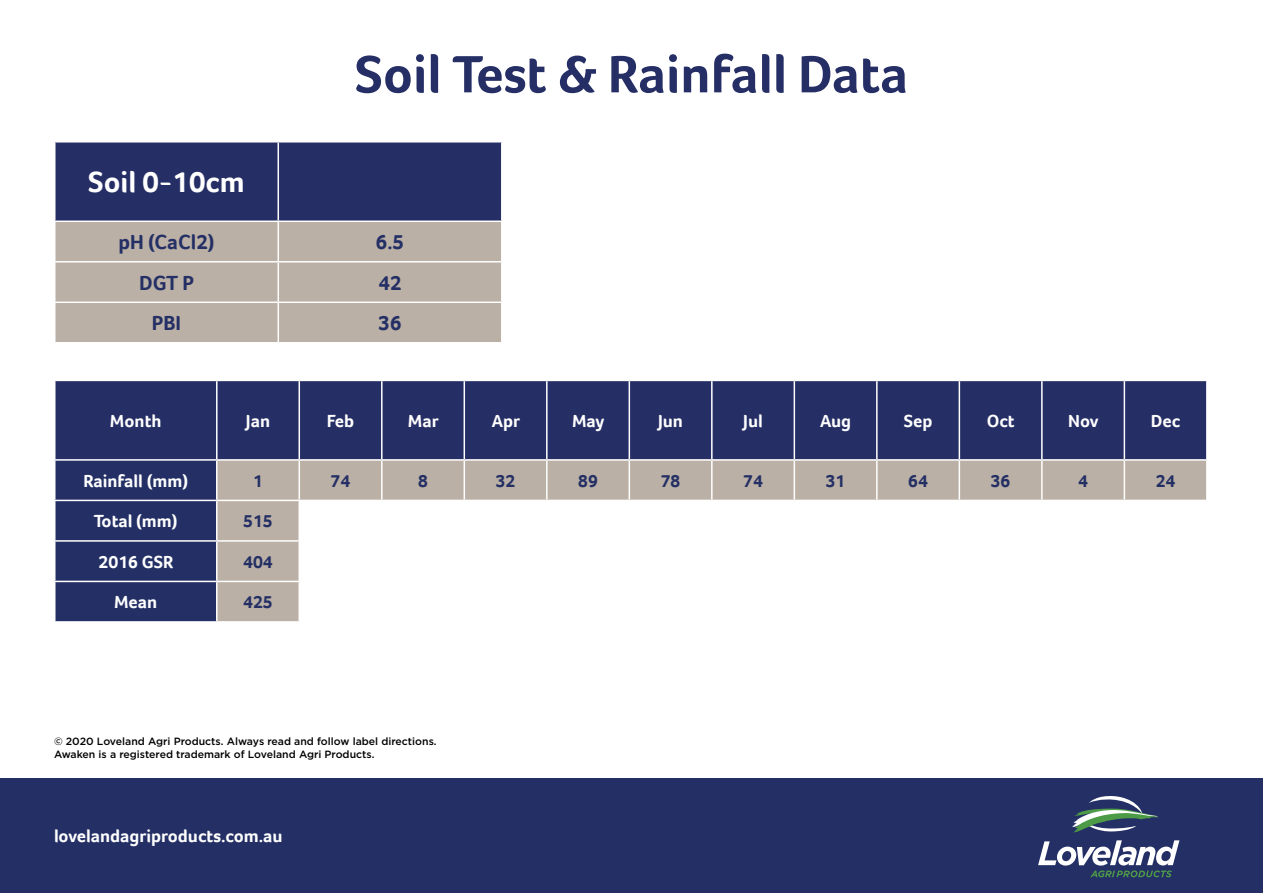
<style>
.page{position:relative;width:1263px;height:893px;background:#fff}
.page>*{position:absolute;margin:0;border:0;box-sizing:border-box;transform-origin:0 0}
.t1{font:700 54px "Foco";color:#252e65}
.t2{font:700 30px "Foco";color:#fff}
.t3{font:700 21px "Foco";color:#243065}
.t4{font:700 18px "Foco";color:#fff}
.t5{font:700 18px "Foco";color:#243065}
.t6{font:500 10.5px/12.6px "Gotham";color:#000}
</style>
<div class="page">
<div style="left:0;top:778px;width:1263px;height:115px;background:#243065"></div>
<svg style="left:1072px;top:796px;width:86px;height:36px"></svg>
<svg style="left:1038px;top:840px;width:141px;height:37px"></svg>
<div style="left:56px;top:143px;width:445px;height:78px;background:#252e65"></div>
<div style="left:56px;top:222px;width:445px;height:120px;background:#bbb0a6"></div>
<hr style="left:278px;top:143px;width:1px;height:78px;background:#fff">
<hr style="left:278px;top:222px;width:1px;height:39px;background:#fff">
<hr style="left:54px;top:261px;width:224px;height:2px;background:#fff">
<hr style="left:278px;top:261px;width:224px;height:2px;background:#fff">
<hr style="left:278px;top:263px;width:1px;height:39px;background:#fff">
<hr style="left:54px;top:302px;width:224px;height:1px;background:#fff">
<hr style="left:278px;top:302px;width:224px;height:1px;background:#fff">
<hr style="left:278px;top:303px;width:1px;height:39px;background:#fff">
<div style="left:56px;top:381px;width:1150px;height:78px;background:#252e65"></div>
<div style="left:56px;top:461px;width:160px;height:160px;background:#243065"></div>
<svg style="left:218px;top:461px;width:988px;height:160px"></svg>
<hr style="left:216px;top:381px;width:2px;height:78px;background:#fff">
<hr style="left:298px;top:381px;width:2px;height:78px;background:#fff">
<hr style="left:381px;top:381px;width:1px;height:78px;background:#fff">
<hr style="left:464px;top:381px;width:1px;height:78px;background:#fff">
<hr style="left:546px;top:381px;width:2px;height:78px;background:#fff">
<hr style="left:628px;top:381px;width:2px;height:78px;background:#fff">
<hr style="left:711px;top:381px;width:1px;height:78px;background:#fff">
<hr style="left:794px;top:381px;width:1px;height:78px;background:#fff">
<hr style="left:876px;top:381px;width:2px;height:78px;background:#fff">
<hr style="left:958px;top:381px;width:2px;height:78px;background:#fff">
<hr style="left:1041px;top:381px;width:1px;height:78px;background:#fff">
<hr style="left:1124px;top:381px;width:1px;height:78px;background:#fff">
<hr style="left:298px;top:461px;width:2px;height:39px;background:#fff">
<hr style="left:381px;top:461px;width:1px;height:39px;background:#fff">
<hr style="left:464px;top:461px;width:1px;height:39px;background:#fff">
<hr style="left:546px;top:461px;width:2px;height:39px;background:#fff">
<hr style="left:628px;top:461px;width:2px;height:39px;background:#fff">
<hr style="left:711px;top:461px;width:1px;height:39px;background:#fff">
<hr style="left:794px;top:461px;width:1px;height:39px;background:#fff">
<hr style="left:876px;top:461px;width:2px;height:39px;background:#fff">
<hr style="left:958px;top:461px;width:2px;height:39px;background:#fff">
<hr style="left:1041px;top:461px;width:1px;height:39px;background:#fff">
<hr style="left:1124px;top:461px;width:1px;height:39px;background:#fff">
<hr style="left:54px;top:500px;width:163px;height:1px;background:#fff">
<hr style="left:217px;top:500px;width:82px;height:1px;background:#fff">
<hr style="left:299px;top:500px;width:83px;height:1px;background:#fff">
<hr style="left:298px;top:501px;width:2px;height:39px;background:#fff">
<hr style="left:382px;top:500px;width:82px;height:1px;background:#fff">
<hr style="left:381px;top:501px;width:1px;height:39px;background:#fff">
<hr style="left:464px;top:500px;width:83px;height:1px;background:#fff">
<hr style="left:464px;top:501px;width:1px;height:39px;background:#fff">
<hr style="left:547px;top:500px;width:82px;height:1px;background:#fff">
<hr style="left:546px;top:501px;width:2px;height:39px;background:#fff">
<hr style="left:629px;top:500px;width:83px;height:1px;background:#fff">
<hr style="left:628px;top:501px;width:2px;height:39px;background:#fff">
<hr style="left:712px;top:500px;width:82px;height:1px;background:#fff">
<hr style="left:711px;top:501px;width:1px;height:39px;background:#fff">
<hr style="left:794px;top:500px;width:83px;height:1px;background:#fff">
<hr style="left:794px;top:501px;width:1px;height:39px;background:#fff">
<hr style="left:877px;top:500px;width:82px;height:1px;background:#fff">
<hr style="left:876px;top:501px;width:2px;height:39px;background:#fff">
<hr style="left:959px;top:500px;width:83px;height:1px;background:#fff">
<hr style="left:958px;top:501px;width:2px;height:39px;background:#fff">
<hr style="left:1042px;top:500px;width:82px;height:1px;background:#fff">
<hr style="left:1041px;top:501px;width:1px;height:39px;background:#fff">
<hr style="left:1124px;top:500px;width:84px;height:1px;background:#fff">
<hr style="left:1124px;top:501px;width:1px;height:39px;background:#fff">
<hr style="left:54px;top:540px;width:163px;height:2px;background:#fff">
<hr style="left:217px;top:540px;width:82px;height:2px;background:#fff">
<hr style="left:299px;top:540px;width:83px;height:2px;background:#fff">
<hr style="left:298px;top:542px;width:2px;height:39px;background:#fff">
<hr style="left:382px;top:540px;width:82px;height:2px;background:#fff">
<hr style="left:381px;top:542px;width:1px;height:39px;background:#fff">
<hr style="left:464px;top:540px;width:83px;height:2px;background:#fff">
<hr style="left:464px;top:542px;width:1px;height:39px;background:#fff">
<hr style="left:547px;top:540px;width:82px;height:2px;background:#fff">
<hr style="left:546px;top:542px;width:2px;height:39px;background:#fff">
<hr style="left:629px;top:540px;width:83px;height:2px;background:#fff">
<hr style="left:628px;top:542px;width:2px;height:39px;background:#fff">
<hr style="left:712px;top:540px;width:82px;height:2px;background:#fff">
<hr style="left:711px;top:542px;width:1px;height:39px;background:#fff">
<hr style="left:794px;top:540px;width:83px;height:2px;background:#fff">
<hr style="left:794px;top:542px;width:1px;height:39px;background:#fff">
<hr style="left:877px;top:540px;width:82px;height:2px;background:#fff">
<hr style="left:876px;top:542px;width:2px;height:39px;background:#fff">
<hr style="left:959px;top:540px;width:83px;height:2px;background:#fff">
<hr style="left:958px;top:542px;width:2px;height:39px;background:#fff">
<hr style="left:1042px;top:540px;width:82px;height:2px;background:#fff">
<hr style="left:1041px;top:542px;width:1px;height:39px;background:#fff">
<hr style="left:1124px;top:540px;width:84px;height:2px;background:#fff">
<hr style="left:1124px;top:542px;width:1px;height:39px;background:#fff">
<hr style="left:54px;top:581px;width:163px;height:1px;background:#fff">
<hr style="left:217px;top:581px;width:82px;height:1px;background:#fff">
<hr style="left:299px;top:581px;width:83px;height:1px;background:#fff">
<hr style="left:298px;top:582px;width:2px;height:39px;background:#fff">
<hr style="left:382px;top:581px;width:82px;height:1px;background:#fff">
<hr style="left:381px;top:582px;width:1px;height:39px;background:#fff">
<hr style="left:464px;top:581px;width:83px;height:1px;background:#fff">
<hr style="left:464px;top:582px;width:1px;height:39px;background:#fff">
<hr style="left:547px;top:581px;width:82px;height:1px;background:#fff">
<hr style="left:546px;top:582px;width:2px;height:39px;background:#fff">
<hr style="left:629px;top:581px;width:83px;height:1px;background:#fff">
<hr style="left:628px;top:582px;width:2px;height:39px;background:#fff">
<hr style="left:712px;top:581px;width:82px;height:1px;background:#fff">
<hr style="left:711px;top:582px;width:1px;height:39px;background:#fff">
<hr style="left:794px;top:581px;width:83px;height:1px;background:#fff">
<hr style="left:794px;top:582px;width:1px;height:39px;background:#fff">
<hr style="left:877px;top:581px;width:82px;height:1px;background:#fff">
<hr style="left:876px;top:582px;width:2px;height:39px;background:#fff">
<hr style="left:959px;top:581px;width:83px;height:1px;background:#fff">
<hr style="left:958px;top:582px;width:2px;height:39px;background:#fff">
<hr style="left:1042px;top:581px;width:82px;height:1px;background:#fff">
<hr style="left:1041px;top:582px;width:1px;height:39px;background:#fff">
<hr style="left:1124px;top:581px;width:84px;height:1px;background:#fff">
<hr style="left:1124px;top:582px;width:1px;height:39px;background:#fff">
<h2 class="t2" style="left:88px;top:162px;width:158px">Soil 0-10cm</h2>
<h1 class="t1" style="left:355px;top:38px;width:555px">Soil Test &amp; Rainfall Data</h1>
<h3 class="t3" style="left:118px;top:228px;width:98px">pH (CaCl2)</h3>
<h3 class="t3" style="left:376px;top:228px;width:30px">6.5</h3>
<h3 class="t3" style="left:139px;top:268px;width:56px">DGT P</h3>
<h3 class="t3" style="left:378px;top:268px;width:25px">42</h3>
<h3 class="t3" style="left:152px;top:309px;width:31px">PBI</h3>
<h3 class="t3" style="left:378px;top:309px;width:25px">36</h3>
<h3 class="t4" style="left:110px;top:409px;width:53px">Month</h3>
<h3 class="t4" style="left:246px;top:409px;width:26px">Jan</h3>
<h3 class="t4" style="left:327px;top:409px;width:29px">Feb</h3>
<h3 class="t4" style="left:408px;top:409px;width:32px">Mar</h3>
<h3 class="t4" style="left:492px;top:409px;width:30px">Apr</h3>
<h3 class="t4" style="left:572px;top:409px;width:34px">May</h3>
<h3 class="t4" style="left:658px;top:409px;width:27px">Jun</h3>
<h3 class="t4" style="left:743px;top:409px;width:21px">Jul</h3>
<h3 class="t4" style="left:820px;top:409px;width:33px">Aug</h3>
<h3 class="t4" style="left:904px;top:409px;width:30px">Sep</h3>
<h3 class="t4" style="left:987px;top:409px;width:29px">Oct</h3>
<h3 class="t4" style="left:1068px;top:409px;width:32px">Nov</h3>
<h3 class="t4" style="left:1151px;top:409px;width:31px">Dec</h3>
<h3 class="t4" style="left:83px;top:469px;width:106px">Rainfall (mm)</h3>
<h3 class="t5" style="left:253px;top:469px;width:11px">1</h3>
<h3 class="t5" style="left:331px;top:469px;width:21px">74</h3>
<h3 class="t5" style="left:418px;top:469px;width:11px">8</h3>
<h3 class="t5" style="left:496px;top:469px;width:21px">32</h3>
<h3 class="t5" style="left:578px;top:469px;width:21px">89</h3>
<h3 class="t5" style="left:661px;top:469px;width:21px">78</h3>
<h3 class="t5" style="left:743px;top:469px;width:21px">74</h3>
<h3 class="t5" style="left:826px;top:469px;width:21px">31</h3>
<h3 class="t5" style="left:908px;top:469px;width:21px">64</h3>
<h3 class="t5" style="left:991px;top:469px;width:21px">36</h3>
<h3 class="t5" style="left:1078px;top:469px;width:11px">4</h3>
<h3 class="t5" style="left:1156px;top:469px;width:21px">24</h3>
<h3 class="t4" style="left:94px;top:509px;width:85px">Total (mm)</h3>
<h3 class="t5" style="left:243px;top:509px;width:31px">515</h3>
<h3 class="t4" style="left:99px;top:550px;width:76px">2016 GSR</h3>
<h3 class="t5" style="left:243px;top:550px;width:31px">404</h3>
<h3 class="t4" style="left:114px;top:590px;width:45px">Mean</h3>
<h3 class="t5" style="left:243px;top:590px;width:31px">425</h3>
<p class="t6" style="left:54px;top:735px;width:384px">© 2020 Loveland Agri Products. Always read and follow label directions.<br>Awaken is a registered trademark of Loveland Agri Products.</p>
<h3 class="t4" style="left:54px;top:824px;width:230px">lovelandagriproducts.com.au</h3>
</div>
